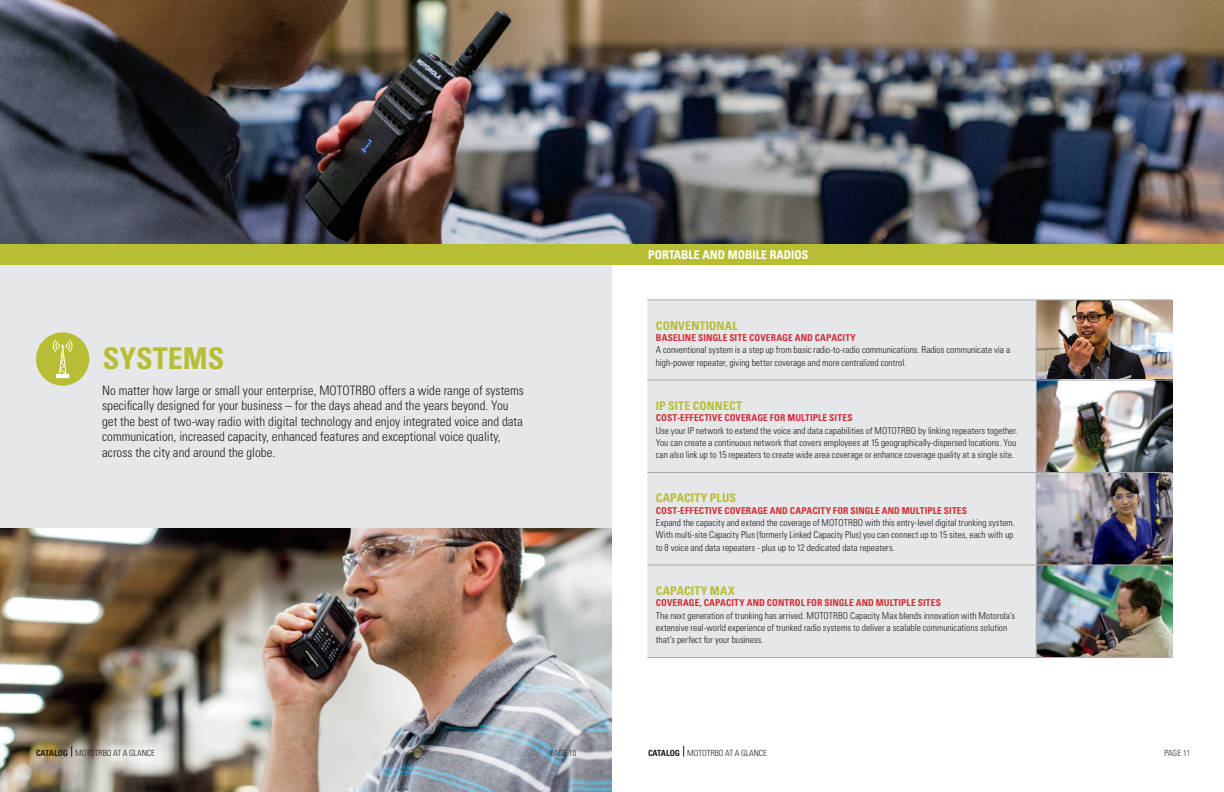
<style>
.page{position:relative;width:1224px;height:792px;background:#fff}
.page>*{position:absolute;margin:0;border:0;box-sizing:border-box;transform-origin:0 0}
.t1{font:700 condensed 30px "Univers LT Std";color:#b7be33}
.t2{font:300 condensed 13px/15.5px "Univers LT Std";color:#231f20}
.t3{font:700 condensed 12px "Univers LT Std";letter-spacing:.015em;color:#b7be33}
.t4{font:700 condensed 12px "Univers LT Std";color:#fff}
.t5{font:300 condensed 9.5px/12.2px "Univers LT Std";color:#231f20}
.t6{font:700 condensed 9.5px "Univers LT Std";letter-spacing:.01em;color:#cf3138}
.t7{font:300 condensed 8.5px "Univers LT Std";letter-spacing:-.01em;color:#231f20}
.s1{font-weight:700;color:#cf3138}
.s2{font-weight:700}
</style>
<div class="page">
<img style="left:0;top:528px;width:612px;height:264px">
<img style="left:0;top:0;width:1224px;height:244px">
<div style="left:0;top:256px;width:612px;height:272px;background:#e6e7e9"></div>
<div style="left:612px;top:244px;width:612px;height:20px;background:#b7be33"></div>
<div style="left:0;top:244px;width:612px;height:20px;background:#b7be33"></div>
<img style="left:1037px;top:301px;width:135px;height:356px">
<div style="left:36px;top:332px;width:53px;height:54px;background:#b7be33;border-radius:50%"></div>
<svg style="left:53px;top:340px;width:20px;height:38px"></svg>
<div style="left:647px;top:301px;width:389px;height:356px;background:#e6e7e9"></div>
<hr style="left:647px;top:300px;width:389px;height:1px;background:#a8a9ad">
<hr style="left:647px;top:380px;width:389px;height:1px;background:#a8a9ad">
<hr style="left:647px;top:472px;width:389px;height:1px;background:#a8a9ad">
<hr style="left:647px;top:565px;width:389px;height:1px;background:#a8a9ad">
<hr style="left:1036px;top:300px;width:1px;height:34px;background:#a8a9ad">
<hr style="left:1036px;top:380px;width:1px;height:35px;background:#a8a9ad">
<hr style="left:1036px;top:473px;width:1px;height:34px;background:#a8a9ad">
<hr style="left:1036px;top:565px;width:1px;height:34px;background:#a8a9ad">
<hr style="left:1036px;top:300px;width:136px;height:1px;background:#a8a9ad">
<hr style="left:1036px;top:334px;width:1px;height:46px;background:#a8a9ad">
<hr style="left:1036px;top:415px;width:1px;height:57px;background:#a8a9ad">
<hr style="left:1036px;top:507px;width:1px;height:58px;background:#a8a9ad">
<hr style="left:1036px;top:599px;width:1px;height:58px;background:#a8a9ad">
<hr style="left:647px;top:657px;width:389px;height:1px;background:#a8a9ad">
<hr style="left:1036px;top:380px;width:136px;height:1px;background:#a8a9ad">
<hr style="left:1036px;top:472px;width:136px;height:1px;background:#a8a9ad">
<hr style="left:1036px;top:565px;width:136px;height:1px;background:#a8a9ad">
<hr style="left:1036px;top:657px;width:136px;height:1px;background:#a8a9ad">
<p class="t1" style="left:103px;top:340px;width:123px">SYSTEMS</p>
<p class="t2" style="left:102px;top:383px;width:423px">No matter how large or small your enterprise, MOTOTRBO offers a wide range of systems specifically designed for your business – for the days ahead and the years beyond. You get the best of two-way radio with digital technology and enjoy integrated voice and data communication, increased capacity, enhanced features and exceptional voice quality, across the city and around the globe.</p>
<p class="t4" style="left:648px;top:247px;width:162px">PORTABLE AND MOBILE RADIOS</p>
<p class="t3" style="left:656px;top:318px;width:83px">CONVENTIONAL</p>
<p class="t6" style="left:656px;top:332px;width:202px">BASELINE SINGLE SITE COVERAGE AND CAPACITY</p>
<p class="t5" style="left:656px;top:344px;width:356px">A conventional system is a step up from basic radio-to-radio communications. Radios communicate via a high-power repeater, giving better coverage and more centralized control.</p>
<p class="t3" style="left:656px;top:398px;width:88px">IP SITE CONNECT</p>
<p class="t5" style="left:656px;top:412px;width:363px"><span class="s1">COST-EFFECTIVE COVERAGE FOR MULTIPLE SITES<br></span>Use your IP network to extend the voice and data capabilities of MOTOTRBO by linking repeaters together.<br>You can create a continuous network that covers employees at 15 geographically-dispersed locations. You can also link up to 15 repeaters to create wide area coverage or enhance coverage quality at a single site.</p>
<p class="t3" style="left:656px;top:491px;width:82px">CAPACITY PLUS</p>
<p class="t5" style="left:656px;top:504px;width:361px"><span class="s1">COST-EFFECTIVE COVERAGE AND CAPACITY FOR SINGLE AND MULTIPLE SITES<br></span>Expand the capacity and extend the coverage of MOTOTRBO with this entry-level digital trunking system.<br>With multi-site Capacity Plus (formerly Linked Capacity Plus) you can connect up to 15 sites, each with up to 8 voice and data repeaters - plus up to 12 dedicated data repeaters.</p>
<p class="t3" style="left:656px;top:583px;width:80px">CAPACITY MAX</p>
<p class="t5" style="left:656px;top:597px;width:361px"><span class="s1">COVERAGE, CAPACITY AND CONTROL FOR SINGLE AND MULTIPLE SITES<br></span>The next generation of trunking has arrived. MOTOTRBO Capacity Max blends innovation with Motorola’s extensive real-world experience of trunked radio systems to deliver a scalable communications solution that’s perfect for your business.</p>
<p class="t7" style="left:36px;top:748px;width:120px"><span class="s2">CATALOG</span> MOTOTRBO AT A GLANCE</p>
<p class="t7" style="left:550px;top:748px;width:28px">PAGE 10</p>
<p class="t7" style="left:648px;top:748px;width:120px"><span class="s2">CATALOG</span> MOTOTRBO AT A GLANCE</p>
<p class="t7" style="left:1164px;top:748px;width:28px">PAGE 11</p>
</div>
